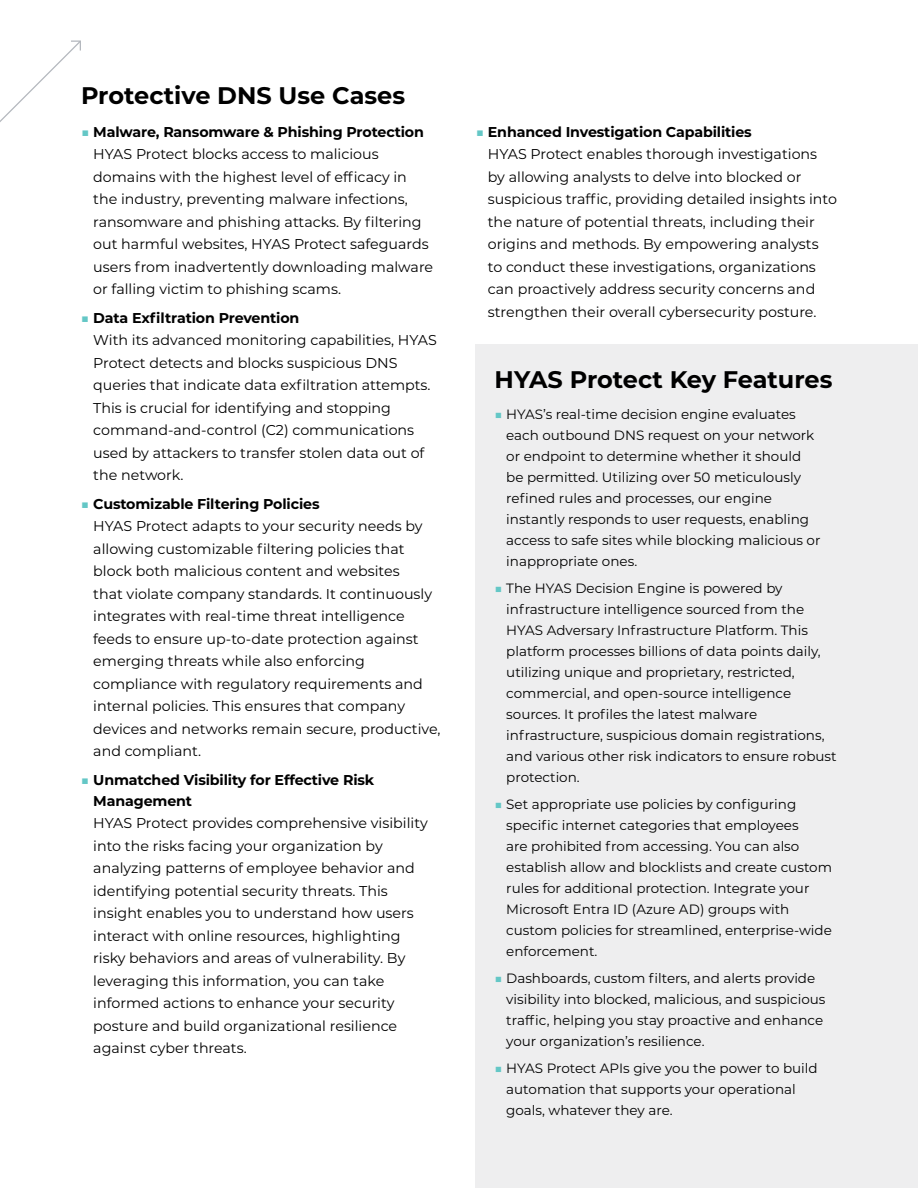
<style>
.page{position:relative;width:918px;height:1188px;background:#fff}
.page>*{position:absolute;margin:0;border:0;box-sizing:border-box;transform-origin:0 0}
.t1{font:700 24px "Montserrat";color:#000}
.t2{font:14.25px/22.5px "Montserrat";color:#000}
.t3{font:700 14.25px/21px "Montserrat";letter-spacing:-.01em;color:#000}
.t4{font:13.5px/21px "Montserrat";color:#000}
.s1{color:#64c7c6}
.s2{font-weight:700}
.s3{font-weight:400;color:#64c7c6}
</style>
<div class="page">
<svg style="left:0;top:40px;width:81px;height:82px"></svg>
<div style="left:476px;top:345px;width:442px;height:843px;background:#eeeeef"></div>
<h1 class="t1" style="left:81px;top:78px;width:326px">Protective DNS Use Cases</h1>
<p class="t2" style="left:93px;top:120px;width:341px;text-indent:-12px"><span class="s1">■</span> <span class="s2">Malware, Ransomware &amp; Phishing Protection </span>HYAS Protect blocks access to malicious domains with the highest level of efficacy in the industry, preventing malware infections, ransomware and phishing attacks. By filtering out harmful websites, HYAS Protect safeguards users from inadvertently downloading malware or falling victim to phishing scams.</p>
<p class="t2" style="left:93px;top:306px;width:345px;text-indent:-12px"><span class="s1">■</span> <span class="s2">Data Exfiltration Prevention<br></span>With its advanced monitoring capabilities, HYAS Protect detects and blocks suspicious DNS queries that indicate data exfiltration attempts.<br>This is crucial for identifying and stopping command-and-control (C2) communications used by attackers to transfer stolen data out of the network.</p>
<p class="t2" style="left:93px;top:492px;width:349px;text-indent:-12px"><span class="s1">■</span> <span class="s2">Customizable Filtering Policies<br></span>HYAS Protect adapts to your security needs by allowing customizable filtering policies that block both malicious content and websites<br>that violate company standards. It continuously integrates with real-time threat intelligence feeds to ensure up-to-date protection against emerging threats while also enforcing compliance with regulatory requirements and internal policies. This ensures that company devices and networks remain secure, productive, and compliant.</p>
<p class="t3" style="left:93px;top:769px;width:283px;text-indent:-12px"><span class="s3">■</span> Unmatched Visibility for Effective Risk<br>Management</p>
<p class="t2" style="left:93px;top:812px;width:336px">HYAS Protect provides comprehensive visibility into the risks facing your organization by analyzing patterns of employee behavior and identifying potential security threats. This insight enables you to understand how users interact with online resources, highlighting risky behaviors and areas of vulnerability. By leveraging this information, you can take informed actions to enhance your security posture and build organizational resilience against cyber threats.</p>
<p class="t2" style="left:488px;top:120px;width:351px;text-indent:-12px"><span class="s1">■</span> <span class="s2">Enhanced Investigation Capabilities<br></span>HYAS Protect enables thorough investigations by allowing analysts to delve into blocked or suspicious traffic, providing detailed insights into the nature of potential threats, including their origins and methods. By empowering analysts<br>to conduct these investigations, organizations can proactively address security concerns and strengthen their overall cybersecurity posture.</p>
<h1 class="t1" style="left:495px;top:362px;width:339px">HYAS Protect Key Features</h1>
<p class="t4" style="left:506px;top:403px;width:316px;text-indent:-12px"><span class="s1">■</span> HYAS’s real-time decision engine evaluates each outbound DNS request on your network or endpoint to determine whether it should be permitted. Utilizing over 50 meticulously refined rules and processes, our engine instantly responds to user requests, enabling access to safe sites while blocking malicious or inappropriate ones.</p>
<p class="t4" style="left:506px;top:577px;width:332px;text-indent:-12px"><span class="s1">■</span> The HYAS Decision Engine is powered by infrastructure intelligence sourced from the HYAS Adversary Infrastructure Platform. This platform processes billions of data points daily, utilizing unique and proprietary, restricted, commercial, and open-source intelligence sources. It profiles the latest malware infrastructure, suspicious domain registrations, and various other risk indicators to ensure robust protection.</p>
<p class="t4" style="left:506px;top:793px;width:327px;text-indent:-12px"><span class="s1">■</span> Set appropriate use policies by configuring specific internet categories that employees<br>are prohibited from accessing. You can also establish allow and blocklists and create custom rules for additional protection. Integrate your Microsoft Entra ID (Azure AD) groups with custom policies for streamlined, enterprise-wide enforcement.</p>
<p class="t4" style="left:506px;top:968px;width:321px;text-indent:-12px"><span class="s1">■</span> Dashboards, custom filters, and alerts provide visibility into blocked, malicious, and suspicious traffic, helping you stay proactive and enhance your organization’s resilience.</p>
<p class="t4" style="left:506px;top:1058px;width:313px;text-indent:-12px"><span class="s1">■</span> HYAS Protect APIs give you the power to build automation that supports your operational goals, whatever they are.</p>
</div>
